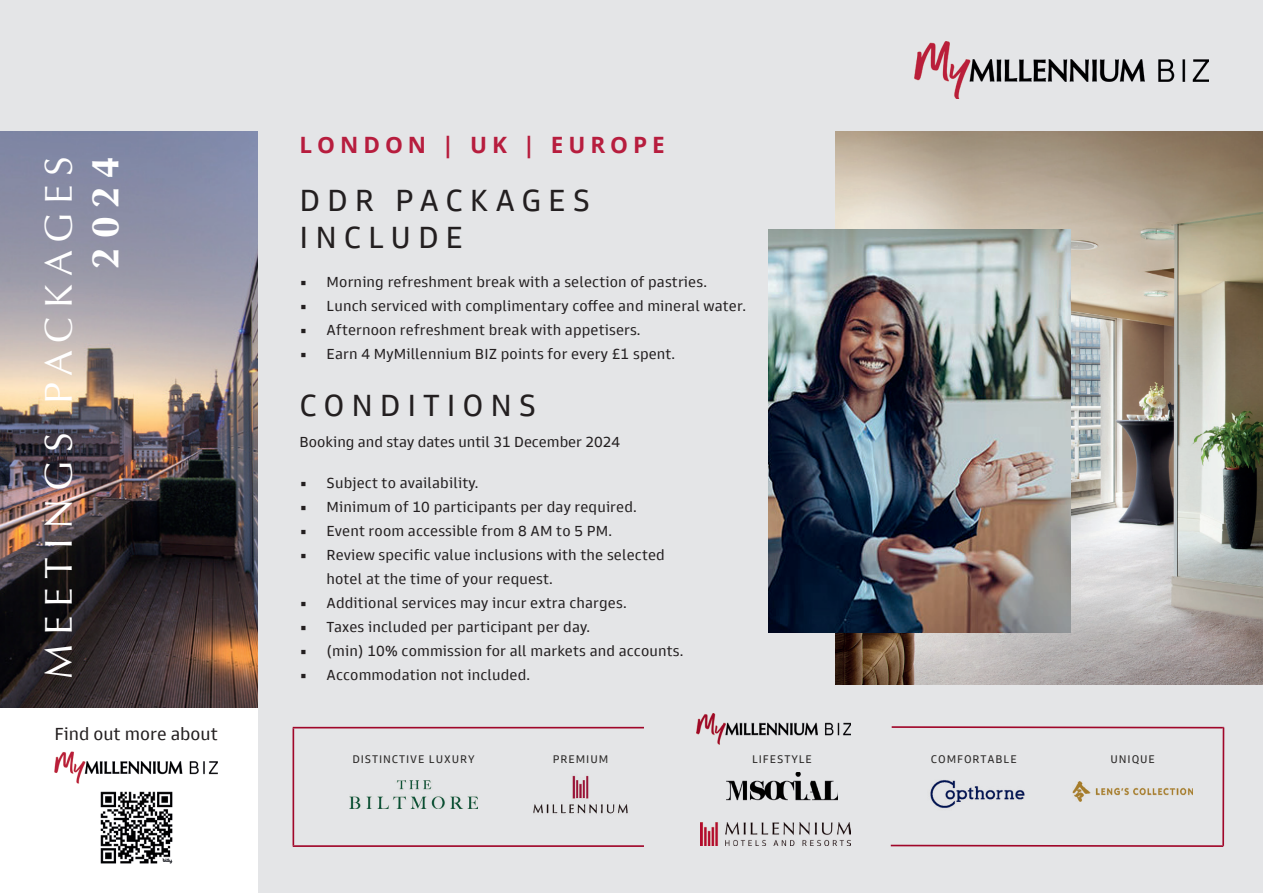
<style>
.page{position:relative;width:1263px;height:893px;background:#e4e5e7}
.page>*{position:absolute;margin:0;border:0;box-sizing:border-box;transform-origin:0 0}
.t1{font:39px "Optima";letter-spacing:.22em;color:#fff}
.t2{font:700 39px "Optima";color:#fff}
.t3{font:31.5px/37.5px "Goldman Sans";letter-spacing:.22em;color:#231f20}
.t4{font:700 22.5px "Open Sans";letter-spacing:.22em;color:#b71d3e}
.t5{font:18px "Goldman Sans";color:#231f20}
.t6{font:15px/24px "Goldman Sans";letter-spacing:.01em;color:#231f20}
.t7{font:11.4px "Goldman Sans";letter-spacing:.08em;color:#2a2827}
</style>
<div class="page">
<img style="left:835px;top:132px;width:428px;height:552px">
<img style="left:769px;top:229px;width:301px;height:403px">
<img style="left:0;top:132px;width:257px;height:576px">
<img style="left:915px;top:41px;width:293px;height:58px">
<svg style="left:292px;top:713px;width:933px;height:134px"></svg>
<img style="left:700px;top:822px;width:150px;height:23px">
<img style="left:726px;top:772px;width:112px;height:30px">
<svg style="left:293px;top:727px;width:351px;height:120px"></svg>
<svg style="left:891px;top:726px;width:333px;height:121px"></svg>
<img style="left:697px;top:714px;width:154px;height:30px">
<div style="left:554px;top:755px;width:257px;height:8px;background:#e4e5e7"></div>
<div style="left:931px;top:755px;width:223px;height:10px;background:#e4e5e7"></div>
<div style="left:0;top:708px;width:257px;height:185px;background:#fff"></div>
<img style="left:54px;top:752px;width:164px;height:31px">
<img style="left:100px;top:791px;width:73px;height:73px">
<h1 class="t1" style="left:36px;top:679px;width:524px;rotate:-90deg">MEETINGS PACKAGES</h1>
<h1 class="t2" style="left:83px;top:269px;width:114px;rotate:-90deg">2024</h1>
<p class="t5" style="left:54px;top:723px;width:165px">Find out more about</p>
<h3 class="t4" style="left:300px;top:129px;width:367px">LONDON | UK | EUROPE</h3>
<h2 class="t3" style="left:300px;top:181px;width:292px">DDR PACKAGES<br>INCLUDE</h2>
<p class="t6" style="left:300px;top:270px;width:409px">• Morning refreshment break with a selection of pastries.</p>
<p class="t6" style="left:300px;top:294px;width:448px">• Lunch serviced with complimentary coffee and mineral water.</p>
<p class="t6" style="left:300px;top:318px;width:342px">• Afternoon refreshment break with appetisers.</p>
<p class="t6" style="left:300px;top:342px;width:377px">• Earn 4 MyMillennium BIZ points for every £1 spent.</p>
<h2 class="t3" style="left:300px;top:386px;width:238px">CONDITIONS</h2>
<p class="t6" style="left:300px;top:429px;width:322px">Booking and stay dates until 31 December 2024</p>
<p class="t6" style="left:300px;top:471px;width:180px">• Subject to availability.</p>
<p class="t6" style="left:300px;top:495px;width:339px">• Minimum of 10 participants per day required.</p>
<p class="t6" style="left:300px;top:519px;width:314px">• Event room accessible from 8 AM to 5 PM.</p>
<p class="t6" style="left:327px;top:543px;width:340px;text-indent:-27px">• Review specific value inclusions with the selected hotel at the time of your request.</p>
<p class="t6" style="left:300px;top:591px;width:329px">• Additional services may incur extra charges.</p>
<p class="t6" style="left:300px;top:615px;width:292px">• Taxes included per participant per day.</p>
<p class="t6" style="left:300px;top:639px;width:385px">• (min) 10% commission for all markets and accounts.</p>
<p class="t6" style="left:300px;top:663px;width:232px">• Accommodation not included.</p>
<p class="t7" style="left:352px;top:752px;width:124px">DISTINCTIVE LUXURY</p>
<p class="t7" style="left:553px;top:752px;width:57px">PREMIUM</p>
<p class="t7" style="left:752px;top:752px;width:61px">LIFESTYLE</p>
<p class="t7" style="left:931px;top:752px;width:87px">COMFORTABLE</p>
<p class="t7" style="left:1110px;top:752px;width:46px">UNIQUE</p>
</div>
